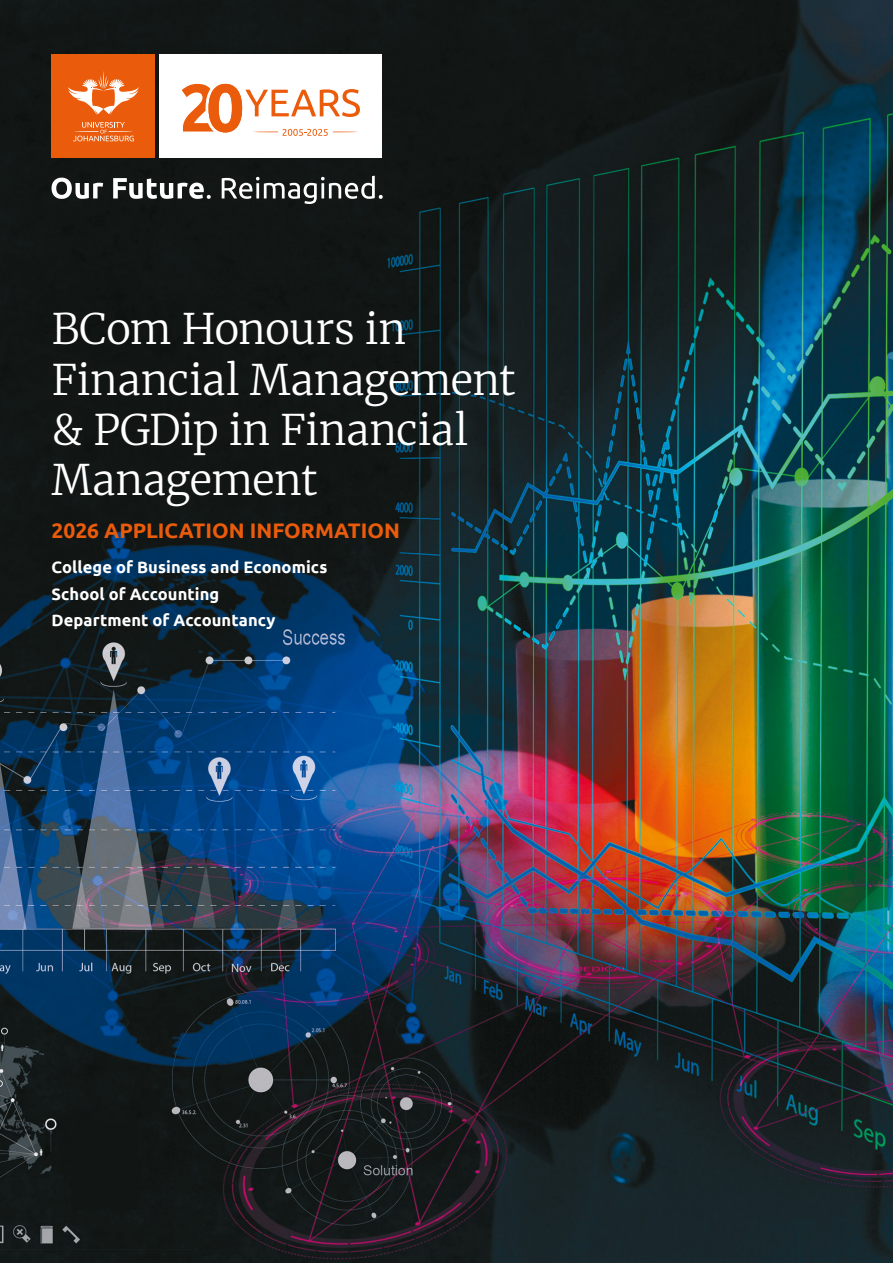
<style>
.page{position:relative;width:893px;height:1263px;background:#fff}
.page>*{position:absolute;margin:0;border:0;box-sizing:border-box;transform-origin:0 0}
.t1{font:300 42px/50.4px "Merriweather";letter-spacing:-.01em;color:#fff}
.t2{font:700 21px "Ubuntu";color:#ea5b0b}
.t3{font:700 16.5px/26.7px "Ubuntu";letter-spacing:.005em;color:#fff}
</style>
<div class="page">
<img style="left:0;top:0;width:893px;height:1263px">
<div style="left:52px;top:54px;width:103px;height:104px;background:#ea5b0b"></div>
<svg style="left:68px;top:71px;width:71px;height:44px"></svg>
<svg style="left:73px;top:122px;width:61px;height:19px"></svg>
<div style="left:159px;top:54px;width:223px;height:104px;background:#fff"></div>
<svg style="left:182px;top:84px;width:178px;height:52px"></svg>
<svg style="left:222px;top:176px;width:161px;height:28px"></svg>
<svg style="left:52px;top:178px;width:51px;height:21px"></svg>
<svg style="left:113px;top:178px;width:98px;height:21px"></svg>
<h1 class="t1" style="left:52px;top:302px;width:466px">BCom Honours in<br>Financial Management &amp; PGDip in Financial<br>Management</h1>
<p class="t2" style="left:52px;top:517px;width:350px">2026 APPLICATION INFORMATION</p>
<p class="t3" style="left:52px;top:553px;width:277px">College of Business and Economics<br>School of Accounting<br>Department of Accountancy</p>
</div>
